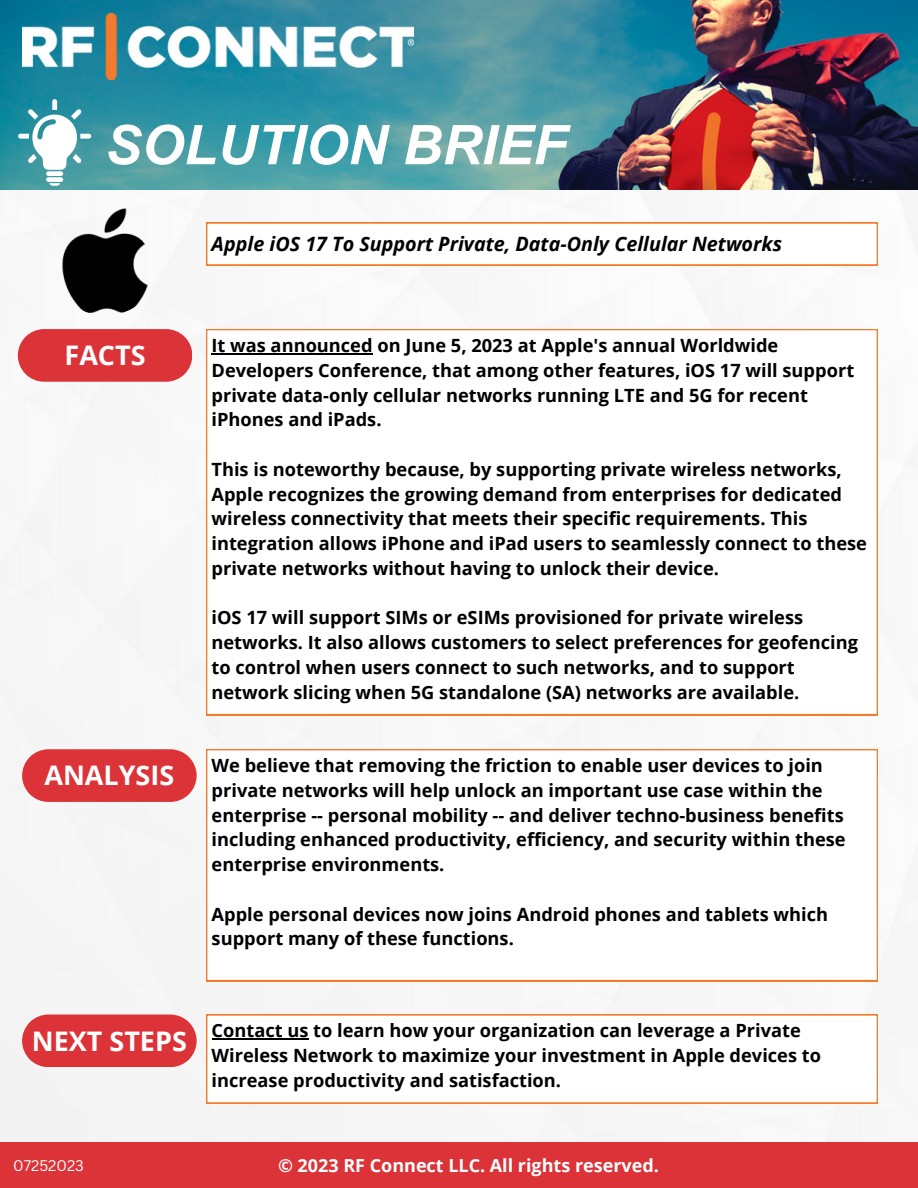
<style>
.page{position:relative;width:918px;height:1188px;background:#fff}
.page>*{position:absolute;margin:0;border:0;box-sizing:border-box;transform-origin:0 0}
.t1{font:italic 700 54.6px "Arial MT Pro";color:#fff}
.t2{font:700 27px "Open Sans";color:#fff}
.t3{font:italic 700 19.8px "Open Sans";color:#000}
.t4{font:700 18.3px/24.8px "Open Sans";color:#000}
.t5{font:700 18px "Open Sans";color:#fff}
.t6{font:15px "Canva Sans";color:#fff}
</style>
<div class="page">
<img style="left:0;top:189px;width:918px;height:999px">
<svg style="left:206px;top:223px;width:672px;height:42px"></svg>
<svg style="left:206px;top:329px;width:672px;height:386px"></svg>
<hr style="left:212px;top:353px;width:161px;height:1px;background:#000">
<img style="left:0;top:0;width:918px;height:189px">
<img style="left:22px;top:13px;width:392px;height:67px">
<svg style="left:49px;top:183px;width:11px;height:3px"></svg>
<div style="left:46px;top:177px;width:17px;height:5px;background:#fff;border-radius:2px"></div>
<div style="left:46px;top:171px;width:17px;height:5px;background:#fff;border-radius:2px"></div>
<svg style="left:18px;top:99px;width:73px;height:71px"></svg>
<div style="left:0;top:1142px;width:918px;height:45px;background:#db3338"></div>
<svg style="left:18px;top:329px;width:174px;height:53px;background:#dc4045"></svg>
<svg style="left:206px;top:749px;width:672px;height:232px"></svg>
<svg style="left:22px;top:749px;width:174px;height:53px;background:#dc4045"></svg>
<img style="left:49px;top:203px;width:113px;height:113px;border-radius:50%">
<div style="left:22px;top:1015px;width:174px;height:52px;background:#db3338"></div>
<svg style="left:206px;top:1015px;width:672px;height:88px"></svg>
<hr style="left:212px;top:1039px;width:97px;height:1px;background:#000">
<p class="t1" style="left:105px;top:125px;width:463px">SOLUTION BRIEF</p>
<p class="t2" style="left:65px;top:336px;width:83px">FACTS</p>
<p class="t2" style="left:44px;top:756px;width:131px">ANALYSIS</p>
<p class="t3" style="left:212px;top:230px;width:572px">Apple iOS 17 To Support Private, Data-Only Cellular Networks</p>
<p class="t4" style="left:212px;top:333px;width:644px">It was announced on June 5, 2023 at Apple's annual Worldwide Developers Conference, that among other features, iOS 17 will support private data-only cellular networks running LTE and 5G for recent iPhones and iPads.</p>
<p class="t4" style="left:212px;top:456px;width:657px">This is noteworthy because, by supporting private wireless networks, Apple recognizes the growing demand from enterprises for dedicated wireless connectivity that meets their specific requirements. This integration allows iPhone and iPad users to seamlessly connect to these private networks without having to unlock their device.</p>
<p class="t4" style="left:212px;top:605px;width:648px">iOS 17 will support SIMs or eSIMs provisioned for private wireless networks. It also allows customers to select preferences for geofencing to control when users connect to such networks, and to support network slicing when 5G standalone (SA) networks are available.</p>
<p class="t4" style="left:212px;top:753px;width:636px">We believe that removing the friction to enable user devices to join private networks will help unlock an important use case within the enterprise -- personal mobility -- and deliver techno-business benefits including enhanced productivity, efficiency, and security within these enterprise environments.</p>
<p class="t4" style="left:212px;top:901px;width:618px">Apple personal devices now joins Android phones and tablets which support many of these functions.</p>
<p class="t2" style="left:32px;top:1022px;width:157px">NEXT STEPS</p>
<p class="t4" style="left:212px;top:1018px;width:611px">Contact us to learn how your organization can leverage a Private<br>Wireless Network to maximize your investment in Apple devices to increase productivity and satisfaction.</p>
<p class="t6" style="left:13px;top:1155px;width:72px">07252023</p>
<p class="t5" style="left:278px;top:1153px;width:382px">© 2023 RF Connect LLC. All rights reserved.</p>
</div>
